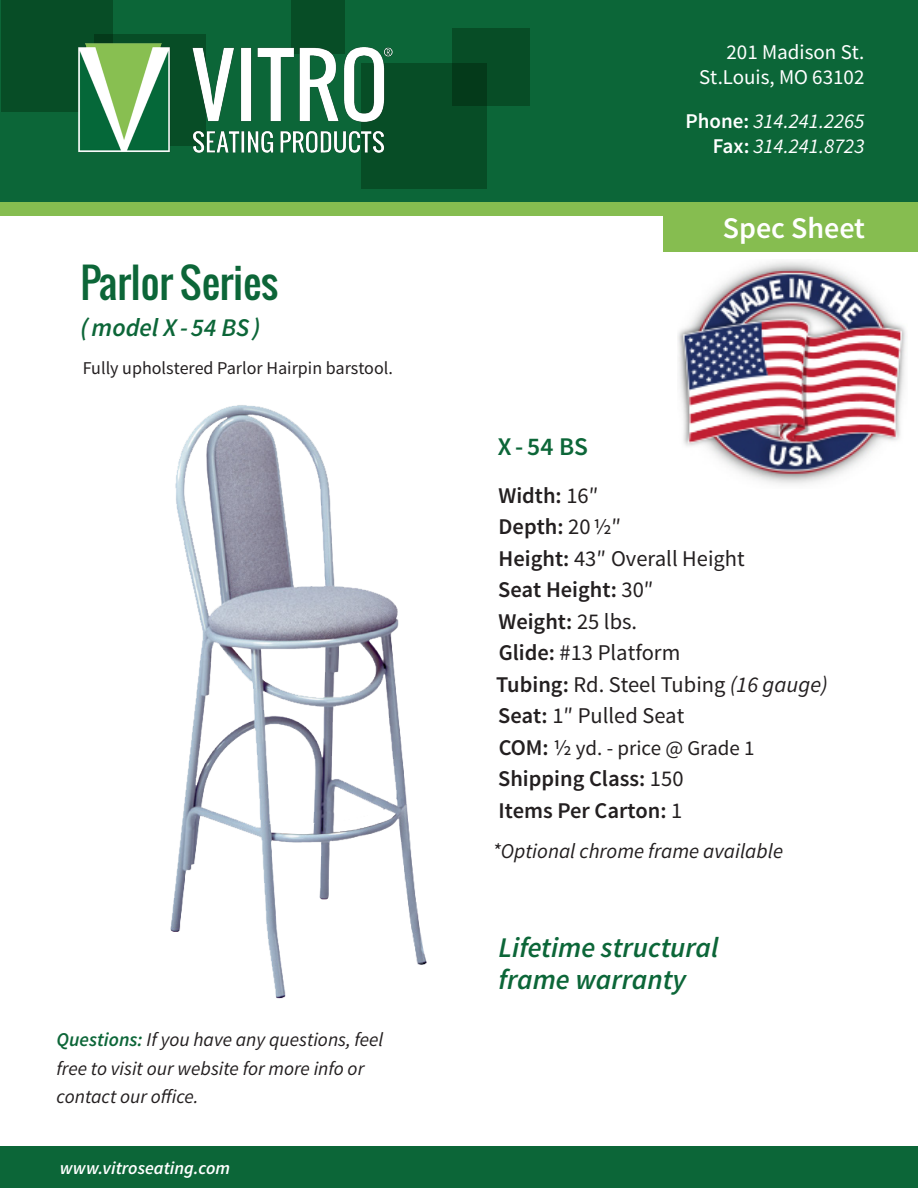
<style>
.page{position:relative;width:918px;height:1188px;background:#fff}
.page>*{position:absolute;margin:0;border:0;box-sizing:border-box;transform-origin:0 0}
.t1{font:40.5px "Oswald";color:#0c6638}
.t2{font:600 30px "Source Sans Pro";color:#fff}
.t3{font:italic 600 28.5px/31.5px "Source Sans Pro";color:#0c6638}
.t4{font:italic 600 25.5px "Source Sans Pro";color:#0c6638}
.t5{font:600 25.5px "Source Sans Pro";color:#0c6638}
.t6{font:22.5px/31.5px "Source Sans Pro";color:#231f20}
.t7{font:600 22.5px/31.5px "Source Sans Pro";color:#231f20}
.t8{font:italic 21px/25.2px "Source Sans Pro";color:#fff;text-align:right}
.t9{font:21px/25.2px "Source Sans Pro";color:#fff;text-align:right}
.t10{font:italic 21px "Source Sans Pro";color:#231f20}
.t11{font:21px "Source Sans Pro";color:#231f20}
.t12{font:italic 19.5px/28.5px "Source Sans Pro";color:#231f20}
.t13{font:18px "Source Sans Pro";color:#231f20}
.t14{font:italic 600 18px "Source Sans Pro";color:#fff}
.s1{font-weight:600;color:#0c6638}
.s2{font-weight:600;font-style:normal}
.s3{font-weight:600}
.s4{font-style:italic}
.s5{font-weight:600;font-size:22.5px}
.s6{font-size:22.5px}
.s7{font-weight:400}
</style>
<div class="page">
<img style="left:678px;top:261px;width:228px;height:223px">
<div style="left:1px;top:0;width:917px;height:205px;background:#0c6638"></div>
<div style="left:1px;top:0;width:111px;height:112px;background:#074d26"></div>
<div style="left:291px;top:0;width:54px;height:54px;background:#074d26"></div>
<div style="left:361px;top:63px;width:126px;height:126px;background:#074d26"></div>
<div style="left:453px;top:29px;width:77px;height:77px;background:linear-gradient(to right,#05401e,#085028)"></div>
<div style="left:1px;top:202px;width:917px;height:14px;background:#86bd50"></div>
<div style="left:1px;top:1147px;width:917px;height:41px;background:#0c6638"></div>
<div style="left:663px;top:204px;width:255px;height:48px;background:#86bd50"></div>
<img style="left:170px;top:405px;width:257px;height:594px">
<img style="left:78px;top:35px;width:315px;height:118px">
<p class="t1" style="left:81px;top:252px;width:200px">Parlor Series</p>
<p class="t4" style="left:81px;top:312px;width:181px">(model X- 54 BS)</p>
<p class="t13" style="left:83px;top:356px;width:312px">Fully upholstered Parlor Hairpin barstool.</p>
<p class="t12" style="left:57px;top:1025px;width:328px"><span class="s1">Questions:</span> If you have any questions, feel free to visit our website for more info or contact our office.</p>
<p class="t14" style="left:60px;top:1157px;width:172px">www.vitroseating.com</p>
<p class="t9" style="left:699px;top:40px;width:167px">201 Madison St.<br>St.Louis, MO 63102</p>
<p class="t8" style="left:685px;top:108px;width:180px"><span class="s2">Phone:</span> 314.241.2265<br><span class="s2">Fax:</span> 314.241.8723</p>
<p class="t2" style="left:723px;top:209px;width:144px">Spec Sheet</p>
<p class="t5" style="left:498px;top:430px;width:92px">X-54 BS</p>
<p class="t6" style="left:496px;top:480px;width:333px"><span class="s3">Width:</span> 16″<br><span class="s3">Depth:</span> 20½″<br><span class="s3">Height:</span> 43″ Overall Height<br><span class="s3">Seat Height:</span> 30″<br><span class="s3">Weight:</span> 25 lbs.<br><span class="s3">Glide:</span> #13 Platform<br><span class="s3">Tubing:</span> Rd. Steel Tubing <span class="s4">(16 gauge)<br></span><span class="s3">Seat:</span> 1″ Pulled Seat</p>
<p class="t11" style="left:499px;top:735px;width:257px"><span class="s5">COM:</span> <span class="s6">½</span> yd. - price @ Grade 1</p>
<p class="t7" style="left:498px;top:764px;width:187px">Shipping Class: <span class="s7">150<br></span>Items Per Carton: <span class="s7">1</span></p>
<p class="t10" style="left:492px;top:838px;width:292px">*Optional chrome frame available</p>
<p class="t3" style="left:499px;top:932px;width:222px">Lifetime structural frame warranty</p>
</div>
